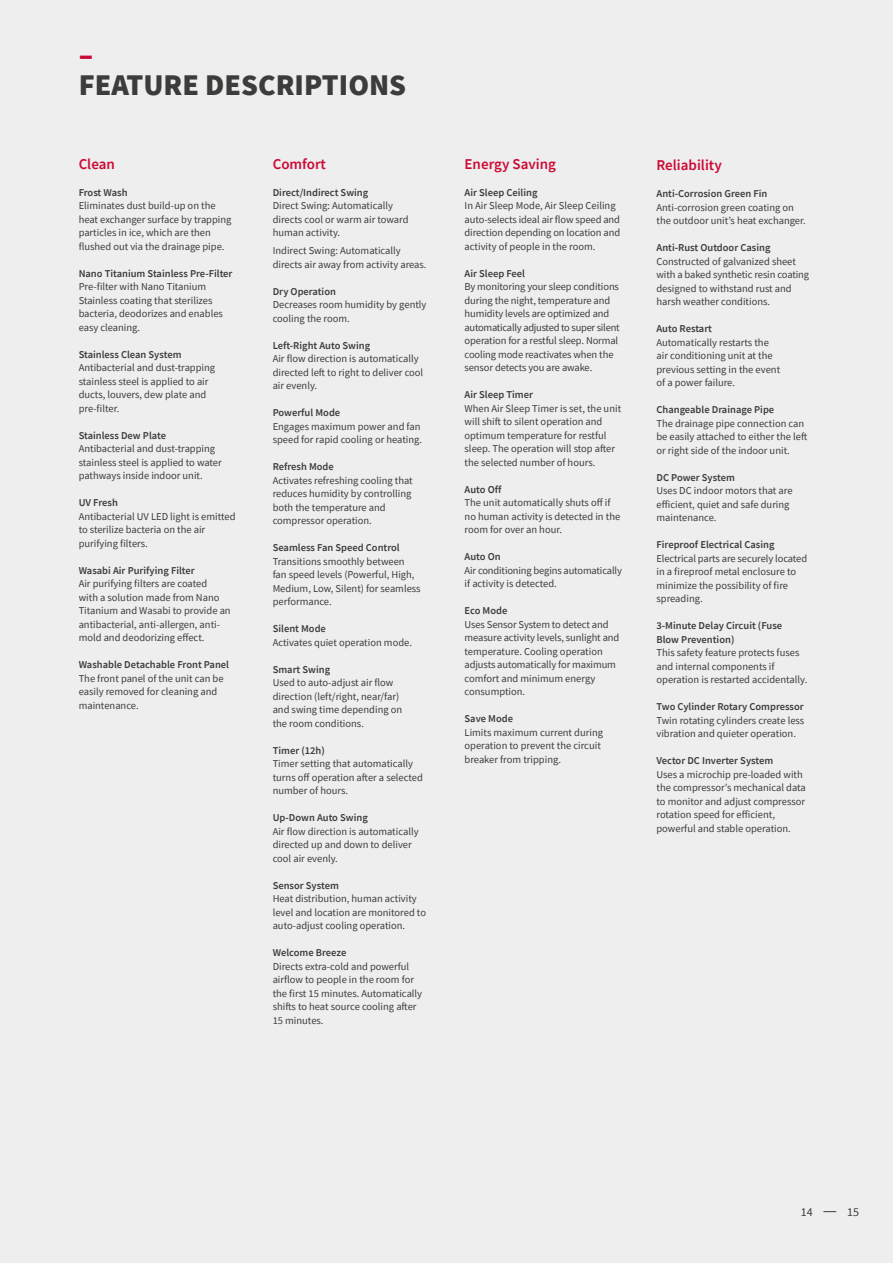
<style>
.page{position:relative;width:893px;height:1263px;background:#eee}
.page>*{position:absolute;margin:0;border:0;box-sizing:border-box;transform-origin:0 0}
.t1{font:900 30px "Source Sans Pro";color:#3c3c3b}
.t2{font:900 30px "Source Sans Pro";color:#cc0935}
.t3{font:600 15px "Source Sans Pro";color:#cc0935}
.t4{font:12px "Source Sans Pro";color:#3c3c3b}
.t5{font:10.5px/13.5px "Source Sans Pro";color:#3c3c3b}
.t6{font:600 10.5px/13.5px "Source Sans Pro";color:#3c3c3b}
</style>
<div class="page">
<svg style="left:823px;top:1211px;width:13px;height:1px"></svg>
<h1 class="t2" style="left:79px;top:34px;width:16px">–</h1>
<h1 class="t1" style="left:79px;top:64px;width:34px">FEATURE</h1>
<h1 class="t1" style="left:205px;top:64px;width:18px">DESCRIPTIONS</h1>
<h2 class="t3" style="left:79px;top:154px;width:38px">Clean</h2>
<p class="t6" style="left:79px;top:185px;width:50px">Frost Wash</p>
<p class="t5" style="left:79px;top:199px;width:154px">Eliminates dust build-up on the heat exchanger surface by trapping particles in ice, which are then flushed out via the drainage pipe.</p>
<p class="t6" style="left:79px;top:266px;width:155px">Nano Titanium Stainless Pre-Filter</p>
<p class="t5" style="left:79px;top:280px;width:146px">Pre-filter with Nano Titanium<br>Stainless coating that sterilizes bacteria, deodorizes and enables easy cleaning.</p>
<p class="t6" style="left:79px;top:347px;width:104px">Stainless Clean System</p>
<p class="t5" style="left:79px;top:361px;width:138px">Antibacterial and dust-trapping stainless steel is applied to air ducts, louvers, dew plate and pre-filter.</p>
<p class="t6" style="left:79px;top:429px;width:89px">Stainless Dew Plate</p>
<p class="t5" style="left:79px;top:442px;width:145px">Antibacterial and dust-trapping stainless steel is applied to water pathways inside indoor unit.</p>
<p class="t6" style="left:79px;top:496px;width:41px">UV Fresh</p>
<p class="t5" style="left:79px;top:510px;width:158px">Antibacterial UV LED light is emitted to sterilize bacteria on the air purifying filters.</p>
<p class="t6" style="left:79px;top:564px;width:118px">Wasabi Air Purifying Filter</p>
<p class="t5" style="left:79px;top:577px;width:154px">Air purifying filters are coated<br>with a solution made from Nano<br>Titanium and Wasabi to provide an antibacterial, anti-allergen, anti&shy;mold and deodorizing effect.</p>
<p class="t6" style="left:79px;top:658px;width:152px">Washable Detachable Front Panel</p>
<p class="t5" style="left:79px;top:672px;width:146px">The front panel of the unit can be easily removed for cleaning and maintenance.</p>
<h2 class="t3" style="left:273px;top:154px;width:55px">Comfort</h2>
<p class="t6" style="left:273px;top:185px;width:97px">Direct/I ndirect Swing</p>
<p class="t5" style="left:273px;top:199px;width:137px">Direct Swing: Automatically directs cool or warm air toward human activity.</p>
<p class="t5" style="left:273px;top:244px;width:155px">Indirect Swing: Automatically directs air away from activity areas.</p>
<p class="t6" style="left:273px;top:284px;width:65px">Dry Operation</p>
<p class="t5" style="left:273px;top:298px;width:155px">Decreases room humidity by gently cooling the room.</p>
<p class="t6" style="left:273px;top:338px;width:99px">Left-Right Auto Swing</p>
<p class="t5" style="left:273px;top:352px;width:152px">Air flow direction is automatically directed left to right to deliver cool air evenly.</p>
<p class="t6" style="left:273px;top:406px;width:69px">Powerful Mode</p>
<p class="t5" style="left:273px;top:419px;width:151px">Engages maximum power and fan speed for rapid cooling or heating.</p>
<p class="t6" style="left:273px;top:460px;width:63px">Refresh Mode</p>
<p class="t5" style="left:273px;top:473px;width:142px">Activates refreshing cooling that reduces humidity by controlling both the temperature and compressor operation.</p>
<p class="t6" style="left:273px;top:541px;width:129px">Seamless Fan Speed Control</p>
<p class="t5" style="left:273px;top:554px;width:150px">Transitions smoothly between fan speed levels (Powerful, High,<br>Medium, Low, Silent) for seamless performance.</p>
<p class="t6" style="left:273px;top:622px;width:55px">Silent Mode</p>
<p class="t5" style="left:273px;top:635px;width:141px">Activates quiet operation mode.</p>
<p class="t6" style="left:273px;top:662px;width:59px">Smart Swing</p>
<p class="t5" style="left:273px;top:676px;width:131px">Used to auto-adjust air flow direction (left/right, near/far) and swing time depending on the room conditions.</p>
<p class="t6" style="left:273px;top:743px;width:54px">Timer (12h)</p>
<p class="t5" style="left:273px;top:757px;width:152px">Timer setting that automatically turns off operation after a selected number of hours.</p>
<p class="t6" style="left:273px;top:811px;width:97px">U p-Down Auto Swing</p>
<p class="t5" style="left:273px;top:824px;width:147px">Air flow direction is automatically directed up and down to deliver cool air evenly.</p>
<p class="t6" style="left:273px;top:878px;width:68px">Sensor System</p>
<p class="t5" style="left:273px;top:892px;width:155px">Heat distribution, human activity level and location are monitored to auto-adjust cooling operation.</p>
<p class="t6" style="left:273px;top:946px;width:75px">Welcome Breeze</p>
<p class="t5" style="left:273px;top:959px;width:151px">Directs extra-cold and powerful airflow to people in the room for the first 15 minutes. Automatically shifts to heat source cooling after<br>15 minutes.</p>
<h2 class="t3" style="left:465px;top:154px;width:93px">Energy Saving</h2>
<p class="t6" style="left:465px;top:185px;width:74px">Air Sleep Ceiling</p>
<p class="t5" style="left:465px;top:199px;width:157px">In Air Sleep Mode, Air Sleep Ceiling auto-selects ideal air flow speed and direction depending on location and activity of people in the room.</p>
<p class="t6" style="left:465px;top:266px;width:62px">Air Sleep Feel</p>
<p class="t5" style="left:465px;top:280px;width:157px">By monitoring your sleep conditions during the night, temperature and humidity levels are optimized and automatically adjusted to super silent operation for a restful sleep. Normal cooling mode reactivates when the sensor detects you are awake.</p>
<p class="t6" style="left:465px;top:388px;width:70px">Air Sleep Timer</p>
<p class="t5" style="left:465px;top:402px;width:158px">When Air Sleep Timer is set, the unit will shift to silent operation and optimum temperature for restful sleep. The operation will stop after the selected number of hours.</p>
<p class="t6" style="left:465px;top:483px;width:38px">Auto Off</p>
<p class="t5" style="left:465px;top:496px;width:157px">The unit automatically shuts off if no human activity is detected in the room for over an hour.</p>
<p class="t6" style="left:465px;top:550px;width:38px">Auto On</p>
<p class="t5" style="left:465px;top:564px;width:159px">Air conditioning begins automatically if activity is detected.</p>
<p class="t6" style="left:465px;top:604px;width:44px">Eco Mode</p>
<p class="t5" style="left:465px;top:618px;width:156px">Uses Sensor System to detect and measure activity levels, sunlight and temperature. Cooling operation adjusts automatically for maximum comfort and minimum energy consumption.</p>
<p class="t6" style="left:465px;top:712px;width:50px">Save Mode</p>
<p class="t5" style="left:465px;top:726px;width:140px">Limits maximum current during operation to prevent the circuit breaker from tripping.</p>
<h2 class="t3" style="left:656px;top:155px;width:67px">Reliability</h2>
<p class="t6" style="left:656px;top:187px;width:112px">Anti-Corrosion Green Fin</p>
<p class="t5" style="left:656px;top:200px;width:151px">Anti-corrosion green coating on the outdoor unit’s heat exchanger.</p>
<p class="t6" style="left:656px;top:241px;width:116px">Anti-Rust Outdoor Casing</p>
<p class="t5" style="left:656px;top:254px;width:154px">Constructed of galvanized sheet with a baked synthetic resin coating designed to withstand rust and harsh weather conditions.</p>
<p class="t6" style="left:656px;top:322px;width:57px">Auto Restart</p>
<p class="t5" style="left:656px;top:335px;width:125px">Automatically restarts the air conditioning unit at the previous setting in the event of a power failure.</p>
<p class="t6" style="left:656px;top:403px;width:119px">Changeable Drainage Pipe</p>
<p class="t5" style="left:656px;top:416px;width:152px">The drainage pipe connection can be easily attached to either the left or right side of the indoor unit.</p>
<p class="t6" style="left:656px;top:470px;width:80px">DC Power System</p>
<p class="t5" style="left:656px;top:484px;width:138px">Uses DC indoor motors that are efficient, quiet and safe during maintenance.</p>
<p class="t6" style="left:656px;top:538px;width:120px">Fireproof Electrical Casing</p>
<p class="t5" style="left:656px;top:551px;width:152px">Electrical parts are securely located in a fireproof metal enclosure to minimize the possibility of fire spreading.</p>
<p class="t6" style="left:656px;top:619px;width:127px">3-Minute Delay Circuit (Fuse<br>Blow Prevention)</p>
<p class="t5" style="left:656px;top:646px;width:152px">This safety feature protects fuses and internal components if operation is restarted accidentally.</p>
<p class="t6" style="left:656px;top:700px;width:149px">Two Cylinder Rotary Compressor</p>
<p class="t5" style="left:656px;top:714px;width:149px">Twin rotating cylinders create less vibration and quieter operation.</p>
<p class="t6" style="left:656px;top:754px;width:118px">Vector DC I nverter System</p>
<p class="t5" style="left:656px;top:768px;width:151px">Uses a microchip pre-loaded with the compressor’s mechanical data to monitor and adjust compressor rotation speed for efficient, powerful and stable operation.</p>
<p class="t4" style="left:801px;top:1204px;width:13px">14</p>
<p class="t4" style="left:847px;top:1204px;width:13px">15</p>
</div>
